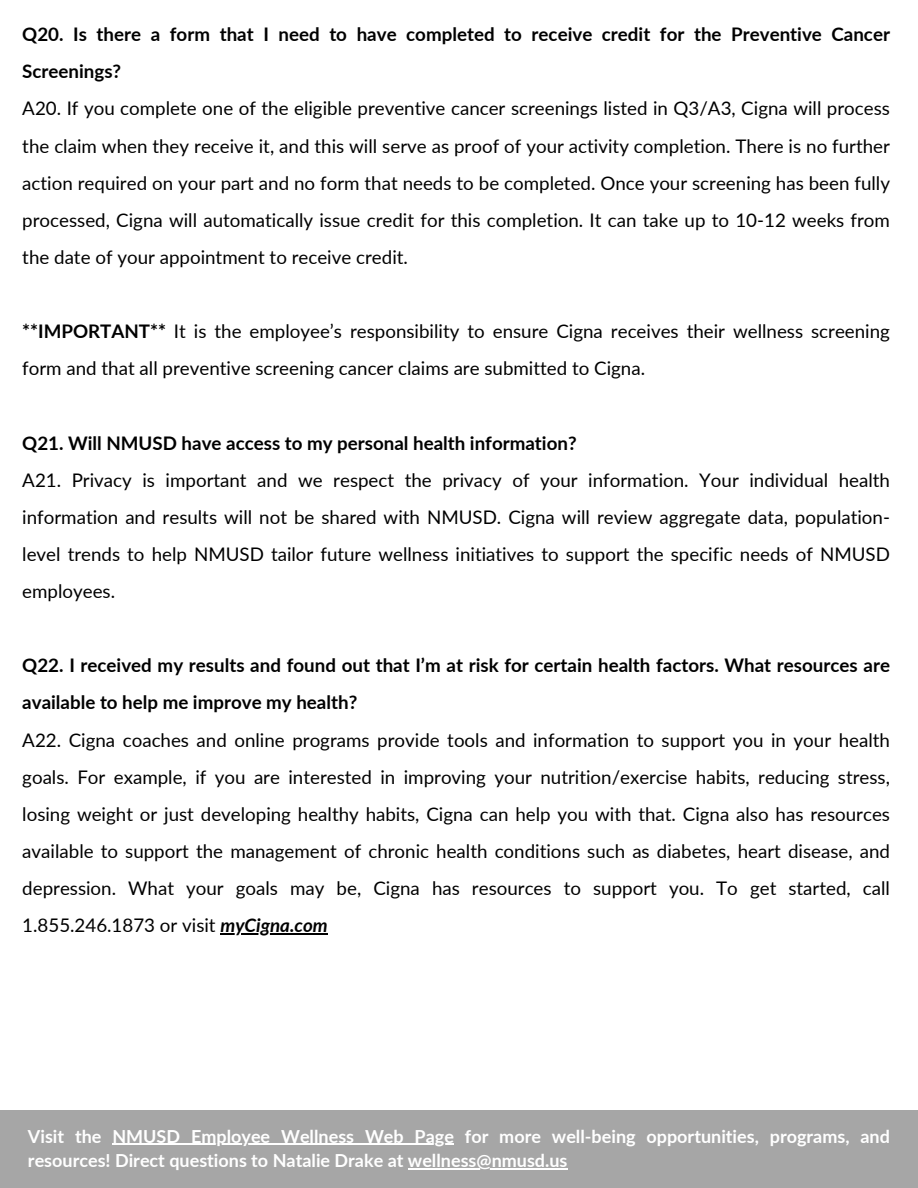
<style>
.page{position:relative;width:918px;height:1188px;background:#fff}
.page>*{position:absolute;margin:0;border:0;box-sizing:border-box;transform-origin:0 0}
.t1{font:18.75px/37.2px "Lato";color:#000;text-align:justify}
.t2{font:700 18.75px/37.2px "Lato";color:#000}
.t3{font:700 18px/24.8px "Lato";color:#fff}
.s1{font-weight:700}
.s2{font-weight:700;font-style:italic}
</style>
<div class="page">
<hr style="left:220px;top:933px;width:108px;height:1px;background:#000">
<div style="left:0;top:1111px;width:918px;height:77px;background:#a6a6a6"></div>
<hr style="left:112px;top:1144px;width:342px;height:1px;background:#fff">
<hr style="left:408px;top:1168px;width:160px;height:2px;background:#fff">
<p class="t2" style="left:22px;top:15px;width:869px">Q20. Is there a form that I need to have completed to receive credit for the Preventive Cancer<br>Screenings?</p>
<p class="t1" style="left:22px;top:90px;width:869px">A20. If you complete one of the eligible preventive cancer screenings listed in Q3/A3, Cigna will process the claim when they receive it, and this will serve as proof of your activity completion. There is no further action required on your part and no form that needs to be completed. Once your screening has been fully processed, Cigna will automatically issue credit for this completion. It can take up to 10-12 weeks from the date of your appointment to receive credit.</p>
<p class="t1" style="left:22px;top:312px;width:869px"><span class="s1">**IMPORTANT**</span> It is the employee’s responsibility to ensure Cigna receives their wellness screening form and that all preventive screening cancer claims are submitted to Cigna.</p>
<p class="t2" style="left:22px;top:424px;width:556px">Q21. Will NMUSD have access to my personal health information?</p>
<p class="t1" style="left:22px;top:461px;width:869px">A21. Privacy is important and we respect the privacy of your information. Your individual health information and results will not be shared with NMUSD. Cigna will review aggregate data, population&shy;level trends to help NMUSD tailor future wellness initiatives to support the specific needs of NMUSD employees.</p>
<p class="t2" style="left:22px;top:646px;width:869px">Q22. I received my results and found out that I’m at risk for certain health factors. What resources are available to help me improve my health?</p>
<p class="t1" style="left:22px;top:721px;width:869px">A22. Cigna coaches and online programs provide tools and information to support you in your health goals. For example, if you are interested in improving your nutrition/exercise habits, reducing stress, losing weight or just developing healthy habits, Cigna can help you with that. Cigna also has resources available to support the management of chronic health conditions such as diabetes, heart disease, and depression. What your goals may be, Cigna has resources to support you. To get started, call 1.855.246.1873 or visit <span class="s2">myCigna.com</span></p>
<p class="t3" style="left:28px;top:1123px;width:864px">Visit the NMUSD Employee Wellness Web Page for more well-being opportunities, programs, and resources! Direct questions to Natalie Drake at wellness@nmusd.us</p>
</div>
